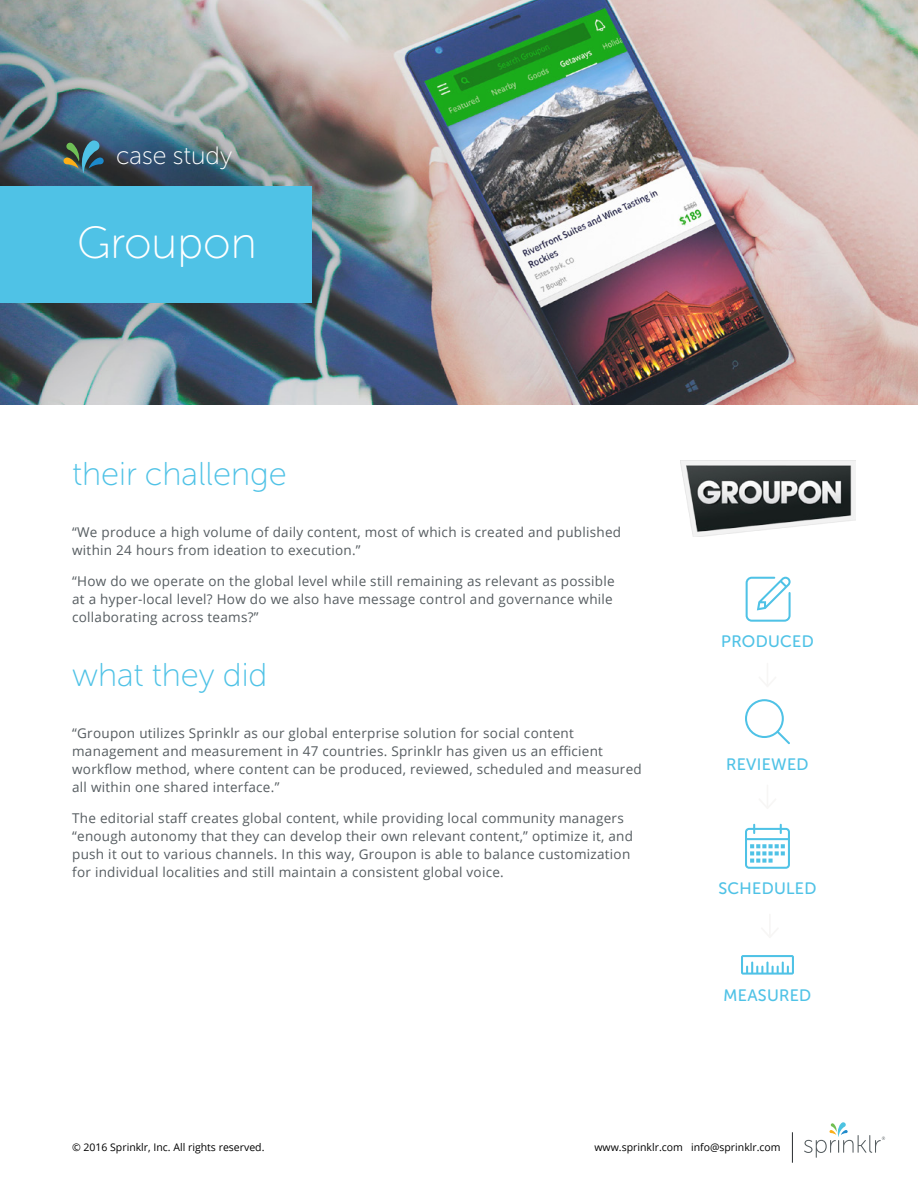
<style>
.page{position:relative;width:918px;height:1188px;background:#fff}
.page>*{position:absolute;margin:0;border:0;box-sizing:border-box;transform-origin:0 0}
.t1{font:45px "Museo Sans Rounded 100";color:#fff}
.t2{font:33px "Museo Sans Rounded 100";color:#4fc2e6}
.t3{font:25.2px "Museo Sans Rounded 100";color:#fff}
.t4{font:16.5px "Museo Sans Rounded 500";letter-spacing:.02em;color:#4fc2e6}
.t5{font:13.5px/18px "Open Sans";letter-spacing:.02em;color:#555c60}
.t6{font:10.5px "Open Sans";color:#000}
</style>
<div class="page">
<img style="left:0;top:0;width:918px;height:404px">
<img style="left:681px;top:460px;width:174px;height:77px">
<svg style="left:804px;top:1122px;width:81px;height:36px"></svg>
<hr style="left:792px;top:1132px;width:1px;height:31px;background:#272a2d">
<svg style="left:64px;top:140px;width:40px;height:33px"></svg>
<div style="left:0;top:186px;width:311px;height:117px;background:#4fc2e6"></div>
<svg style="left:746px;top:577px;width:45px;height:45px"></svg>
<svg style="left:745px;top:699px;width:45px;height:45px"></svg>
<svg style="left:745px;top:824px;width:45px;height:45px"></svg>
<svg style="left:741px;top:955px;width:53px;height:20px"></svg>
<h3 class="t3" style="left:116px;top:142px;width:117px">case study</h3>
<h1 class="t1" style="left:77px;top:219px;width:181px">Groupon</h1>
<h2 class="t2" style="left:72px;top:456px;width:216px">their challenge</h2>
<p class="t5" style="left:72px;top:522px;width:551px">“We produce a high volume of daily content, most of which is created and published within 24 hours from ideation to execution.”</p>
<p class="t5" style="left:72px;top:572px;width:544px">“How do we operate on the global level while still remaining as relevant as possible at a hyper-local level? How do we also have message control and governance while collaborating across teams?”</p>
<h2 class="t2" style="left:72px;top:657px;width:197px">what they did</h2>
<p class="t5" style="left:72px;top:723px;width:571px">“Groupon utilizes Sprinklr as our global enterprise solution for social content management and measurement in 47 countries. Sprinklr has given us an efficient workflow method, where content can be produced, reviewed, scheduled and measured all within one shared interface.”</p>
<p class="t5" style="left:72px;top:809px;width:562px">The editorial staff creates global content, while providing local community managers “enough autonomy that they can develop their own relevant content,” optimize it, and push it out to various channels. In this way, Groupon is able to balance customization for individual localities and still maintain a consistent global voice.</p>
<p class="t4" style="left:721px;top:632px;width:94px">PRODUCED</p>
<p class="t4" style="left:726px;top:755px;width:84px">REVIEWED</p>
<p class="t4" style="left:718px;top:879px;width:100px">SCHEDULED</p>
<p class="t4" style="left:724px;top:986px;width:89px">MEASURED</p>
<p class="t6" style="left:72px;top:1140px;width:194px">© 2016 Sprinklr, Inc. All rights reserved.</p>
<p class="t6" style="left:594px;top:1140px;width:188px">www.sprinklr.com info@sprinklr.com</p>
</div>
